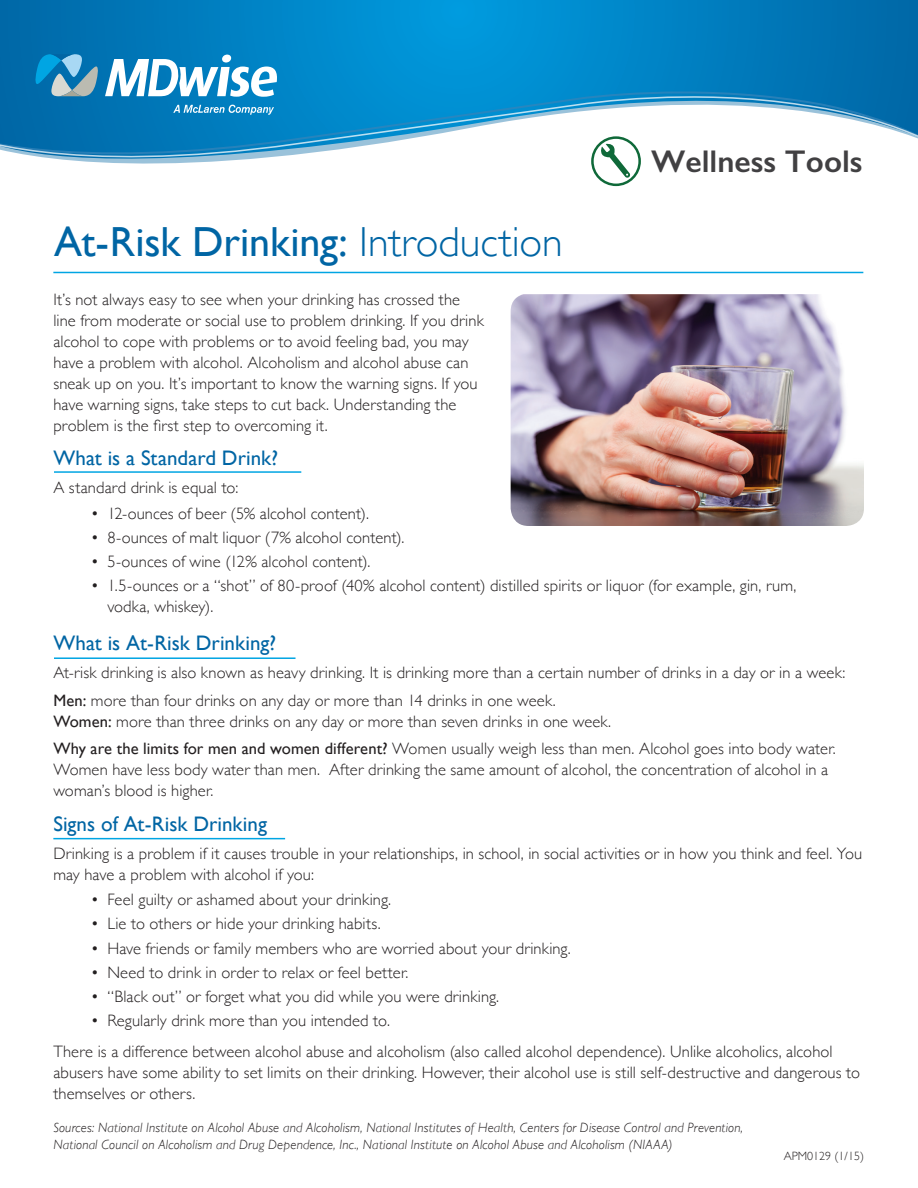
<style>
.page{position:relative;width:918px;height:1188px;background:#fff}
.page>*{position:absolute;margin:0;border:0;box-sizing:border-box;transform-origin:0 0}
.t1{font:42px "Gill Sans";letter-spacing:-.005em;color:#0065a4}
.t2{font:600 31.5px "Gill Sans";color:#414042}
.t3{font:21px "Gill Sans";color:#0065a4}
.t4{font:300 16.5px/21px "Gill Sans";letter-spacing:.005em;color:#231f20}
.t5{font:italic 300 13.5px/16.5px "Gill Sans";letter-spacing:.01em;color:#231f20}
.t6{font:300 12px "Gill Sans";color:#231f20}
.s1{font-weight:300}
.s2{font-weight:400}
</style>
<div class="page">
<svg style="left:594px;top:174px;width:44px;height:12px"></svg>
<svg style="left:0;top:0;width:918px;height:174px;background:#2794cb"></svg>
<svg style="left:0;top:89px;width:918px;height:6px;background:#0281c2"></svg>
<svg style="left:0;top:95px;width:918px;height:64px"></svg>
<hr style="left:53px;top:272px;width:810px;height:1px;background:#00a5e3">
<svg style="left:173px;top:105px;width:101px;height:10px"></svg>
<svg style="left:35px;top:54px;width:242px;height:43px"></svg>
<hr style="left:54px;top:471px;width:247px;height:2px;background:#00a5e3">
<hr style="left:54px;top:657px;width:242px;height:2px;background:#00a5e3">
<hr style="left:53px;top:838px;width:232px;height:1px;background:#00a5e3">
<img style="left:511px;top:294px;width:353px;height:232px">
<p class="t2" style="left:651px;top:142px;width:213px">Wellness Tools</p>
<h1 class="t1" style="left:54px;top:217px;width:510px">At-Risk Drinking: <span class="s1">Introduction</span></h1>
<p class="t4" style="left:53px;top:288px;width:432px">It’s not always easy to see when your drinking has crossed the line from moderate or social use to problem drinking. If you drink alcohol to cope with problems or to avoid feeling bad, you may have a problem with alcohol. Alcoholism and alcohol abuse can sneak up on you. It’s important to know the warning signs. If you have warning signs, take steps to cut back. Understanding the</p>
<p class="t4" style="left:53px;top:414px;width:276px">problem is the first step to overcoming it.</p>
<h3 class="t3" style="left:53px;top:446px;width:226px">What is a Standard Drink?</h3>
<p class="t4" style="left:53px;top:476px;width:187px">A standard drink is equal to:</p>
<p class="t4" style="left:91px;top:502px;width:280px">• 12-ounces of beer (5% alcohol content).</p>
<p class="t4" style="left:91px;top:526px;width:315px">• 8-ounces of malt liquor (7% alcohol content).</p>
<p class="t4" style="left:91px;top:550px;width:281px">• 5-ounces of wine (12% alcohol content).</p>
<p class="t4" style="left:107px;top:575px;width:691px;text-indent:-16px">• 1.5-ounces or a “shot” of 80-proof (40% alcohol content) distilled spirits or liquor (for example, gin, rum, vodka, whiskey).</p>
<h3 class="t3" style="left:53px;top:631px;width:224px">What is At-Risk Drinking?</h3>
<p class="t4" style="left:53px;top:661px;width:793px">At-risk drinking is also known as heavy drinking. It is drinking more than a certain number of drinks in a day or in a week:</p>
<p class="t4" style="left:53px;top:689px;width:559px"><span class="s2">Men:</span> more than four drinks on any day or more than 14 drinks in one week.<br><span class="s2">Women:</span> more than three drinks on any day or more than seven drinks in one week.</p>
<p class="t4" style="left:53px;top:738px;width:784px"><span class="s2">Why are the limits for men and women different?</span> Women usually weigh less than men. Alcohol goes into body water.</p>
<p class="t4" style="left:53px;top:759px;width:776px">Women have less body water than men. After drinking the same amount of alcohol, the concentration of alcohol in a woman’s blood is higher.</p>
<h3 class="t3" style="left:53px;top:811px;width:215px">Signs of At-Risk Drinking</h3>
<p class="t4" style="left:53px;top:842px;width:810px">Drinking is a problem if it causes trouble in your relationships, in school, in social activities or in how you think and feel. You may have a problem with alcohol if you:</p>
<p class="t4" style="left:91px;top:888px;width:302px">• Feel guilty or ashamed about your drinking.</p>
<p class="t4" style="left:91px;top:913px;width:291px">• Lie to others or hide your drinking habits.</p>
<p class="t4" style="left:91px;top:937px;width:481px">• Have friends or family members who are worried about your drinking.</p>
<p class="t4" style="left:91px;top:961px;width:319px">• Need to drink in order to relax or feel better.</p>
<p class="t4" style="left:91px;top:985px;width:410px">• “Black out” or forget what you did while you were drinking.</p>
<p class="t4" style="left:91px;top:1010px;width:301px">• Regularly drink more than you intended to.</p>
<p class="t4" style="left:53px;top:1041px;width:808px">There is a difference between alcohol abuse and alcoholism (also called alcohol dependence). Unlike alcoholics, alcohol abusers have some ability to set limits on their drinking. However, their alcohol use is still self-destructive and dangerous to themselves or others.</p>
<p class="t5" style="left:53px;top:1120px;width:691px">Sources: National Institute on Alcohol Abuse and Alcoholism, National Institutes of Health, Centers for Disease Control and Prevention,<br>National Council on Alcoholism and Drug Dependence, Inc., National Institute on Alcohol Abuse and Alcoholism (NIAAA)</p>
<p class="t6" style="left:784px;top:1147px;width:82px">APM0129 (1/15)</p>
</div>
